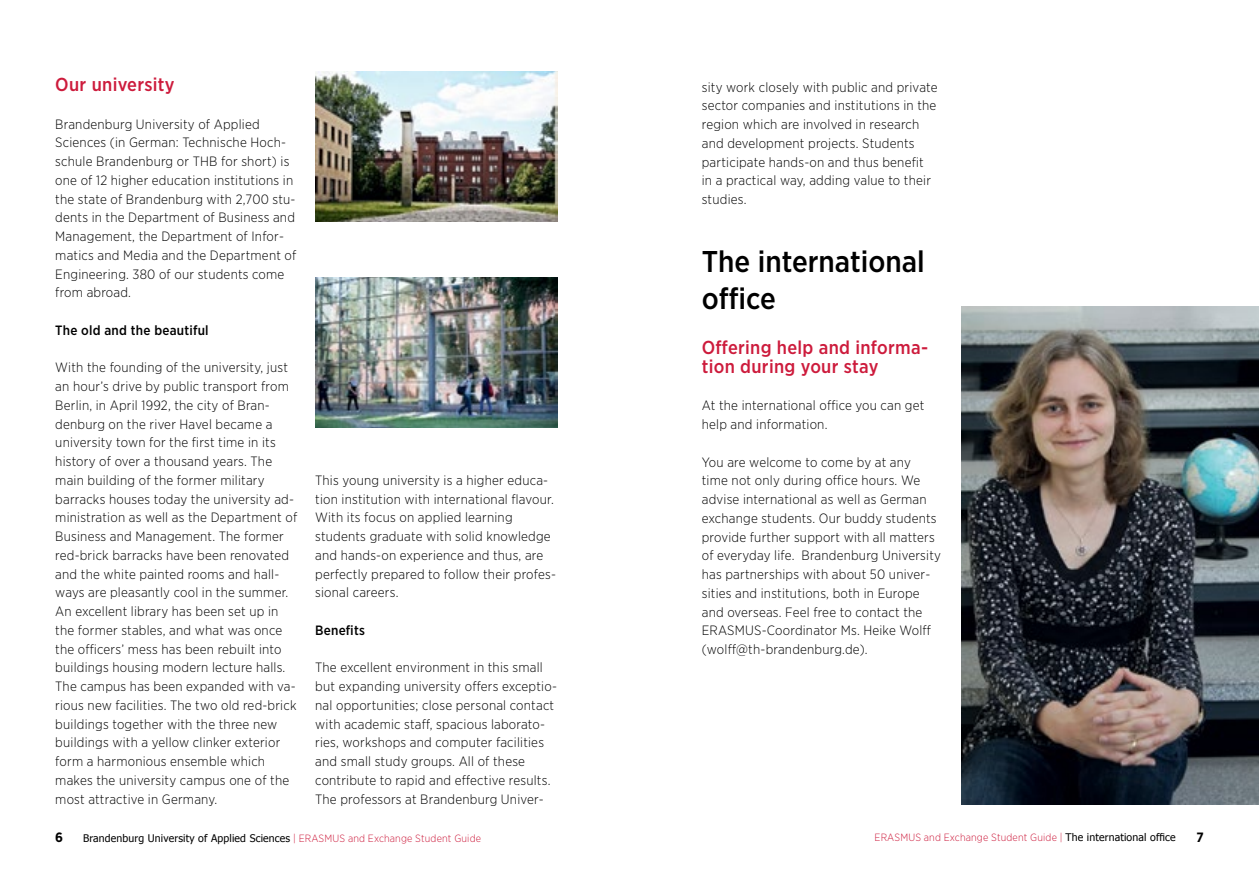
<style>
.page{position:relative;width:1259px;height:893px;background:#fff}
.page>*{position:absolute;margin:0;border:0;box-sizing:border-box;transform-origin:0 0}
.t1{font:500 30px/37.5px "Gotham Narrow";color:#000}
.t2{font:500 18.75px/18.8px "Gotham Narrow";letter-spacing:.015em;color:#cd1b3c}
.t3{font:300 13.5px/18.8px "Gotham Narrow";letter-spacing:.015em;color:#000}
.t4{font:500 13.5px "Gotham Narrow";letter-spacing:.015em;color:#000}
.t5{font:700 13.5px "Gotham Narrow";color:#000}
.t6{font:10.5px "Tahoma";letter-spacing:.015em;color:#000}
.t7{font:300 10.5px "Gotham Narrow";letter-spacing:.015em;color:#cd1b3c}
.s1{font-family:"Gotham Narrow";font-weight:300;color:#cd1b3c}
.s2{font-family:"Tahoma";font-weight:400;color:#000}
</style>
<div class="page">
<img style="left:961px;top:306px;width:298px;height:498px">
<img style="left:315px;top:278px;width:242px;height:150px">
<img style="left:315px;top:72px;width:242px;height:150px">
<h2 class="t2" style="left:55px;top:75px;width:121px">Our university</h2>
<p class="t3" style="left:55px;top:114px;width:243px">Brandenburg University of Applied Sciences (in German: Technische Hoch&shy;schule Brandenburg or THB for short) is one of 12 higher education institutions in the state of Brandenburg with 2,700 stu&shy;dents in the Department of Business and Management, the Department of Infor&shy;matics and Media and the Department of Engineering. 380 of our students come from abroad.</p>
<p class="t4" style="left:55px;top:322px;width:155px">The old and the beautiful</p>
<p class="t3" style="left:55px;top:358px;width:243px">With the founding of the university, just an hour’s drive by public transport from Berlin, in April 1992, the city of Bran&shy;denburg on the river Havel became a university town for the first time in its history of over a thousand years. The main building of the former military barracks houses today the university ad&shy;ministration as well as the Department of Business and Management. The former red-brick barracks have been renovated and the white painted rooms and hall&shy;ways are pleasantly cool in the summer.<br>An excellent library has been set up in the former stables, and what was once the officers’ mess has been rebuilt into buildings housing modern lecture halls.<br>The campus has been expanded with va&shy;rious new facilities. The two old red-brick buildings together with the three new buildings with a yellow clinker exterior form a harmonious ensemble which makes the university campus one of the most attractive in Germany.</p>
<p class="t3" style="left:315px;top:470px;width:242px">This young university is a higher educa&shy;tion institution with international flavour.<br>With its focus on applied learning students graduate with solid knowledge and hands-on experience and thus, are perfectly prepared to follow their profes&shy;sional careers.</p>
<p class="t4" style="left:315px;top:622px;width:51px">Benefits</p>
<p class="t3" style="left:315px;top:658px;width:243px">The excellent environment in this small but expanding university offers exceptio&shy;nal opportunities; close personal contact with academic staff, spacious laborato&shy;ries, workshops and computer facilities and small study groups. All of these contribute to rapid and effective results.<br>The professors at Brandenburg Univer-</p>
<p class="t5" style="left:55px;top:829px;width:9px">6</p>
<p class="t6" style="left:83px;top:831px;width:399px">Brandenburg University of Applied Sciences <span class="s1">| ERASMUS and Exchange Student Guide</span></p>
<p class="t3" style="left:702px;top:77px;width:237px">sity work closely with public and private sector companies and institutions in the region which are involved in research and development projects. Students participate hands-on and thus benefit<br>in a practical way, adding value to their studies.</p>
<h1 class="t1" style="left:702px;top:242px;width:224px">The international office</h1>
<h2 class="t2" style="left:702px;top:338px;width:228px">Offering help and informa&shy;tion during your stay</h2>
<p class="t3" style="left:702px;top:396px;width:224px">At the international office you can get help and information.</p>
<p class="t3" style="left:702px;top:452px;width:241px">You are welcome to come by at any<br>time not only during office hours. We advise international as well as German exchange students. Our buddy students provide further support with all matters of everyday life. Brandenburg University has partnerships with about 50 univer&shy;sities and institutions, both in Europe and overseas. Feel free to contact the ERASMUS-Coordinator Ms. Heike Wolff (wolff@th-brandenburg.de).</p>
<p class="t7" style="left:874px;top:831px;width:303px">ERASMUS and Exchange Student Guide | <span class="s2">The international office</span></p>
<p class="t5" style="left:1196px;top:829px;width:9px">7</p>
</div>
